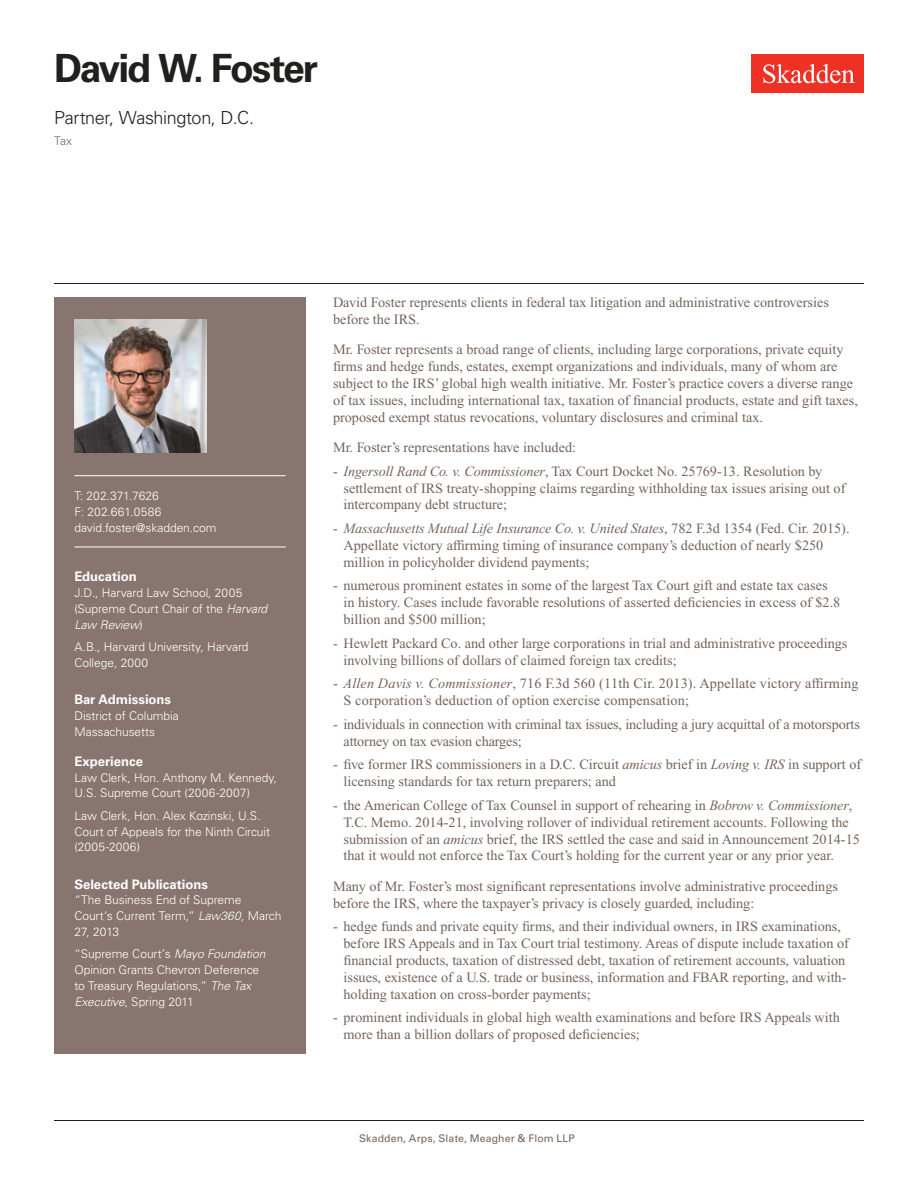
<style>
.page{position:relative;width:918px;height:1188px;background:#fff}
.page>*{position:absolute;margin:0;border:0;box-sizing:border-box;transform-origin:0 0}
.Name{font:700 39px "Univers LT Std";letter-spacing:-.055em;color:#21201f}
.Title_and_Office{font:300 18px "Univers LT Std";letter-spacing:-.02em;color:#21201f}
.Main_Body{font:14.25px/16.8px "Times New Roman PS Std";color:#74645a}
.Bar_Admission_Educat{font:700 13.2px "Univers LT Std";color:#fff}
.Sidebar_text{font:300 12px/15.8px "Univers LT Std";letter-spacing:-.005em;color:#fff}
.Sidebar_text_no_para{font:300 12px "Univers LT Std";letter-spacing:-.005em;color:#fff}
.Email{font:300 12px "Univers LT Std";letter-spacing:-.005em;color:#fff}
.Phone_Number{font:300 12px "Univers LT Std";color:#fff}
.Fax_Number{font:300 12px "Univers LT Std";letter-spacing:.02em;color:#fff}
.Practice{font:300 12px "Univers LT Std";color:#74645a}
.Folio{font:10.5px "Univers LT Std";letter-spacing:.01em;color:#74645a}
.s1{font-style:italic}
.s2{font-weight:700;color:#fff}
</style>
<div class="page">
<div style="left:752px;top:54px;width:112px;height:39px;background:#ee3124"></div>
<svg style="left:763px;top:64px;width:92px;height:19px"></svg>
<div style="left:54px;top:297px;width:252px;height:756px;background:#88756f"></div>
<hr style="left:74px;top:475px;width:212px;height:1px;background:#fff">
<hr style="left:74px;top:547px;width:212px;height:1px;background:#fff">
<img style="left:74px;top:320px;width:132px;height:132px">
<hr style="left:54px;top:1120px;width:810px;height:1px;background:#21201f">
<hr style="left:54px;top:283px;width:810px;height:1px;background:#21201f">
<h1 class="Name" style="left:54px;top:46px;width:266px">David W. Foster</h1>
<h2 class="Title_and_Office" style="left:54px;top:107px;width:202px">Partner, Washington, D.C.</h2>
<h3 class="Practice" style="left:54px;top:134px;width:19px">Tax</h3>
<p class="Phone_Number" style="left:74px;top:489px;width:86px">T: 202.371.7626</p>
<p class="Fax_Number" style="left:74px;top:504px;width:89px">F: 202.661.0586</p>
<p class="Email" style="left:74px;top:520px;width:144px">david.foster@skadden.com</p>
<p class="Bar_Admission_Educat" style="left:74px;top:569px;width:64px">Education</p>
<p class="Sidebar_text" style="left:74px;top:585px;width:194px">J.D., Harvard Law School, 2005 (Supreme Court Chair of the <span class="s1">Harvard<br>Law Review</span>)</p>
<p class="Sidebar_text" style="left:74px;top:639px;width:176px">A.B., Harvard University, Harvard<br>College, 2000</p>
<p class="Bar_Admission_Educat" style="left:74px;top:692px;width:98px">Bar Admissions</p>
<p class="Sidebar_text_no_para" style="left:74px;top:708px;width:106px">District of Columbia</p>
<p class="Sidebar_text_no_para" style="left:74px;top:724px;width:82px">Massachusetts</p>
<p class="Bar_Admission_Educat" style="left:74px;top:754px;width:70px">Experience</p>
<p class="Sidebar_text" style="left:74px;top:770px;width:204px">Law Clerk, Hon. Anthony M. Kennedy,<br>U.S. Supreme Court (2006-2007)</p>
<p class="Sidebar_text" style="left:74px;top:808px;width:197px">Law Clerk, Hon. Alex Kozinski, U.S.<br>Court of Appeals for the Ninth Circuit (2005-2006)</p>
<p class="Bar_Admission_Educat" style="left:74px;top:876px;width:135px">Selected Publications</p>
<p class="Sidebar_text" style="left:74px;top:892px;width:209px">“The Business End of Supreme<br>Court’s Current Term,” <span class="s1">Law360</span>, March<br>27, 2013</p>
<p class="Sidebar_text" style="left:74px;top:946px;width:193px">“Supreme Court’s <span class="s1">Mayo Foundation<br></span>Opinion Grants Chevron Deference to Treasury Regulations,” <span class="s1">The Tax<br>Executive</span>, Spring 2011</p>
<p class="Main_Body" style="left:333px;top:294px;width:497px">David Foster represents clients in federal tax litigation and administrative controversies before the IRS.</p>
<p class="Main_Body" style="left:333px;top:341px;width:527px">Mr. Foster represents a broad range of clients, including large corporations, private equity firms and hedge funds, estates, exempt organizations and individuals, many of whom are subject to the IRS’ global high wealth initiative. Mr. Foster’s practice covers a diverse range of tax issues, including international tax, taxation of financial products, estate and gift taxes, proposed exempt status revocations, voluntary disclosures and criminal tax.</p>
<p class="Main_Body" style="left:333px;top:439px;width:245px">Mr. Foster’s representations have included:</p>
<p class="Main_Body" style="left:344px;top:463px;width:503px;text-indent:-10px">- <span class="s1">Ingersoll Rand Co. v. Commissioner</span>, Tax Court Docket No. 25769-13. Resolution by settlement of IRS treaty-shopping claims regarding withholding tax issues arising out of intercompany debt structure;</p>
<p class="Main_Body" style="left:344px;top:520px;width:508px;text-indent:-10px">- <span class="s1">Massachusetts Mutual Life Insurance Co. v. United States</span>, 782 F.3d 1354 (Fed. Cir. 2015).<br>Appellate victory affirming timing of insurance company’s deduction of nearly $250 million in policyholder dividend payments;</p>
<p class="Main_Body" style="left:344px;top:577px;width:498px;text-indent:-10px">- numerous prominent estates in some of the largest Tax Court gift and estate tax cases in history. Cases include favorable resolutions of asserted deficiencies in excess of $2.8 billion and $500 million;</p>
<p class="Main_Body" style="left:344px;top:635px;width:506px;text-indent:-10px">- Hewlett Packard Co. and other large corporations in trial and administrative proceedings involving billions of dollars of claimed foreign tax credits;</p>
<p class="Main_Body" style="left:344px;top:675px;width:517px;text-indent:-10px">- <span class="s1">Allen Davis v. Commissioner</span>, 716 F.3d 560 (11th Cir. 2013). Appellate victory affirming<br>S corporation’s deduction of option exercise compensation;</p>
<p class="Main_Body" style="left:344px;top:716px;width:518px;text-indent:-10px">- individuals in connection with criminal tax issues, including a jury acquittal of a motorsports attorney on tax evasion charges;</p>
<p class="Main_Body" style="left:344px;top:756px;width:519px;text-indent:-11px">- five former IRS commissioners in a D.C. Circuit <span class="s1">amicus</span> brief in <span class="s1">Loving v. IRS</span> in support of licensing standards for tax return preparers; and</p>
<p class="Main_Body" style="left:344px;top:797px;width:518px;text-indent:-10px">- the American College of Tax Counsel in support of rehearing in <span class="s1">Bobrow v. Commissioner</span>, T.C. Memo. 2014-21, involving rollover of individual retirement accounts. Following the submission of an <span class="s1">amicus</span> brief, the IRS settled the case and said in Announcement 2014-15 that it would not enforce the Tax Court’s holding for the current year or any prior year.</p>
<p class="Main_Body" style="left:333px;top:878px;width:507px">Many of Mr. Foster’s most significant representations involve administrative proceedings before the IRS, where the taxpayer’s privacy is closely guarded, including:</p>
<p class="Main_Body" style="left:344px;top:918px;width:507px;text-indent:-10px">- hedge funds and private equity firms, and their individual owners, in IRS examinations, before IRS Appeals and in Tax Court trial testimony. Areas of dispute include taxation of financial products, taxation of distressed debt, taxation of retirement accounts, valuation issues, existence of a U.S. trade or business, information and FBAR reporting, and with&shy;holding taxation on cross-border payments;</p>
<p class="Main_Body" style="left:344px;top:1009px;width:498px;text-indent:-10px">- prominent individuals in global high wealth examinations and before IRS Appeals with more than a billion dollars of proposed deficiencies;</p>
<p class="Folio" style="left:343px;top:1132px;width:233px"><span class="s2">1</span> Skadden, Arps, Slate, Meagher &amp; Flom LLP</p>
</div>
